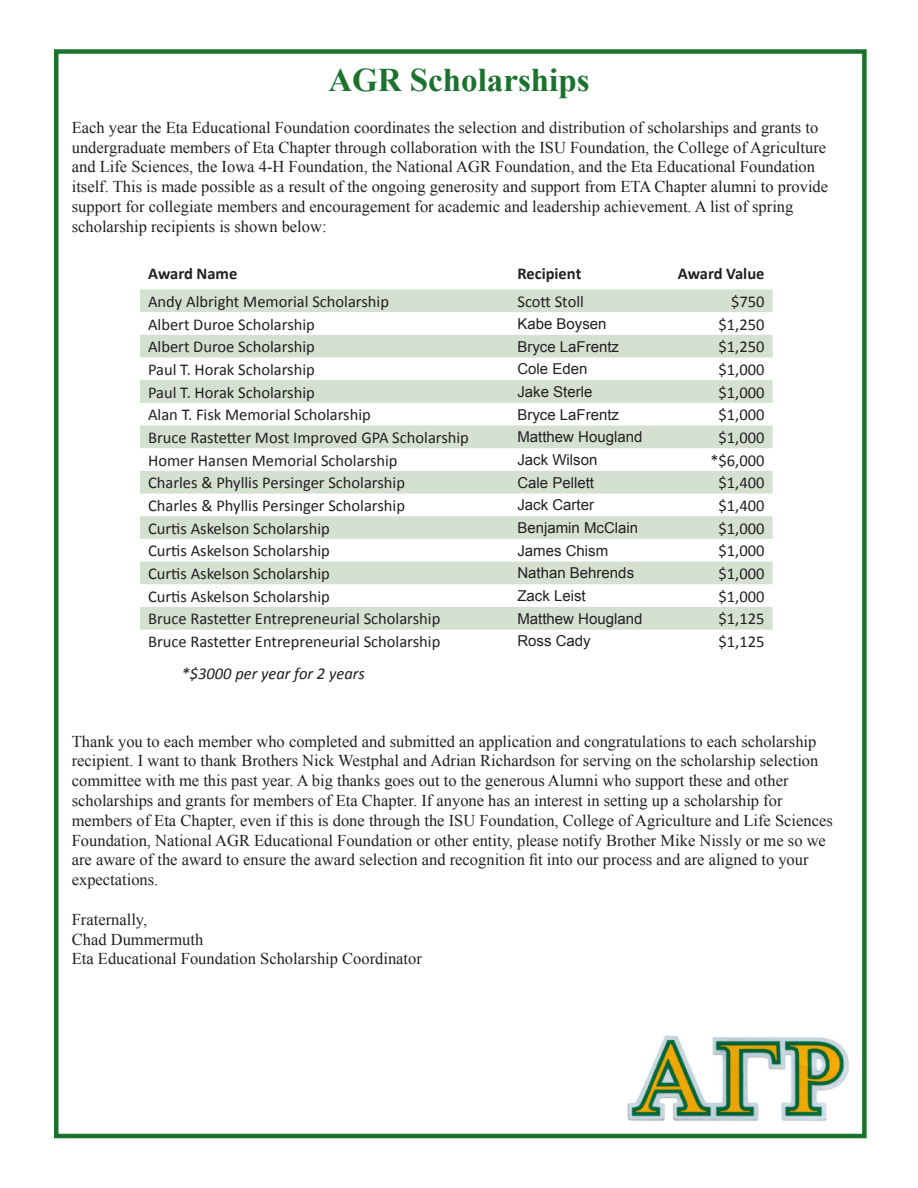
<style>
.page{position:relative;width:918px;height:1188px;background:#fff}
.page>*{position:absolute;margin:0;border:0;box-sizing:border-box;transform-origin:0 0}
.t1{font:700 33px "Times New Roman";color:#1a722d}
.t2{font:16.5px/19.8px "Times New Roman";color:#231f20}
.t3{font:16.5px "Calibri";color:#231f20}
.t4{font:700 16.5px "Calibri";color:#231f20}
.t5{font:italic 16.5px "Calibri";color:#231f20}
.t6{font:15px "Arial";color:#231f20}
</style>
<div class="page">
<img style="left:627px;top:1035px;width:225px;height:104px">
<div style="left:54px;top:49px;width:813px;height:1089px;border:4px solid #1a722d"></div>
<svg style="left:140px;top:289px;width:633px;height:341px;fill:#d4e1d1"></svg>
<p class="t1" style="left:328px;top:58px;width:263px">AGR Scholarships</p>
<p class="t2" style="left:72px;top:117px;width:758px">Each year the Eta Educational Foundation coordinates the selection and distribution of scholarships and grants to undergraduate members of Eta Chapter through collaboration with the ISU Foundation, the College of Agriculture and Life Sciences, the Iowa 4-H Foundation, the National AGR Foundation, and the Eta Educational Foundation itself. This is made possible as a result of the ongoing generosity and support from ETA Chapter alumni to provide support for collegiate members and encouragement for academic and leadership achievement. A list of spring scholarship recipients is shown below:</p>
<p class="t4" style="left:148px;top:263px;width:91px">Award Name</p>
<p class="t4" style="left:517px;top:263px;width:65px">Recipient</p>
<p class="t4" style="left:678px;top:263px;width:88px">Award Value</p>
<p class="t3" style="left:148px;top:291px;width:242px">Andy Albright Memorial Scholarship</p>
<p class="t3" style="left:517px;top:291px;width:68px">Scott Stoll</p>
<p class="t3" style="left:731px;top:291px;width:35px">$750</p>
<p class="t3" style="left:148px;top:314px;width:168px">Albert Duroe Scholarship</p>
<p class="t6" style="left:517px;top:314px;width:91px">Kabe Boysen</p>
<p class="t3" style="left:719px;top:314px;width:47px">$1,250</p>
<p class="t3" style="left:148px;top:336px;width:168px">Albert Duroe Scholarship</p>
<p class="t6" style="left:517px;top:337px;width:103px">Bryce LaFrentz</p>
<p class="t3" style="left:719px;top:336px;width:47px">$1,250</p>
<p class="t3" style="left:148px;top:359px;width:168px">Paul T. Horak Scholarship</p>
<p class="t6" style="left:517px;top:359px;width:72px">Cole Eden</p>
<p class="t3" style="left:719px;top:359px;width:47px">$1,000</p>
<p class="t3" style="left:148px;top:382px;width:168px">Paul T. Horak Scholarship</p>
<p class="t6" style="left:517px;top:382px;width:77px">Jake Sterle</p>
<p class="t3" style="left:719px;top:382px;width:47px">$1,000</p>
<p class="t3" style="left:148px;top:404px;width:224px">Alan T. Fisk Memorial Scholarship</p>
<p class="t6" style="left:517px;top:405px;width:103px">Bryce LaFrentz</p>
<p class="t3" style="left:719px;top:404px;width:47px">$1,000</p>
<p class="t3" style="left:148px;top:427px;width:322px">Bruce Rastetter Most Improved GPA Scholarship</p>
<p class="t6" style="left:517px;top:427px;width:127px">Matthew Hougland</p>
<p class="t3" style="left:719px;top:427px;width:47px">$1,000</p>
<p class="t3" style="left:148px;top:450px;width:251px">Homer Hansen Memorial Scholarship</p>
<p class="t6" style="left:517px;top:450px;width:82px">Jack Wilson</p>
<p class="t3" style="left:710px;top:450px;width:56px">*$6,000</p>
<p class="t3" style="left:148px;top:473px;width:258px">Charles &amp; Phyllis Persinger Scholarship</p>
<p class="t6" style="left:517px;top:473px;width:78px">Cale Pellett</p>
<p class="t3" style="left:719px;top:473px;width:47px">$1,400</p>
<p class="t3" style="left:148px;top:495px;width:258px">Charles &amp; Phyllis Persinger Scholarship</p>
<p class="t6" style="left:517px;top:495px;width:78px">Jack Carter</p>
<p class="t3" style="left:719px;top:495px;width:47px">$1,400</p>
<p class="t3" style="left:148px;top:518px;width:183px">Curtis Askelson Scholarship</p>
<p class="t6" style="left:517px;top:518px;width:122px">Benjamin McClain</p>
<p class="t3" style="left:719px;top:518px;width:47px">$1,000</p>
<p class="t3" style="left:148px;top:541px;width:183px">Curtis Askelson Scholarship</p>
<p class="t6" style="left:517px;top:541px;width:92px">James Chism</p>
<p class="t3" style="left:719px;top:541px;width:47px">$1,000</p>
<p class="t3" style="left:148px;top:563px;width:183px">Curtis Askelson Scholarship</p>
<p class="t6" style="left:517px;top:563px;width:118px">Nathan Behrends</p>
<p class="t3" style="left:719px;top:563px;width:47px">$1,000</p>
<p class="t3" style="left:148px;top:586px;width:183px">Curtis Askelson Scholarship</p>
<p class="t6" style="left:517px;top:586px;width:70px">Zack Leist</p>
<p class="t3" style="left:719px;top:586px;width:47px">$1,000</p>
<p class="t3" style="left:148px;top:609px;width:294px">Bruce Rastetter Entrepreneurial Scholarship</p>
<p class="t6" style="left:517px;top:609px;width:127px">Matthew Hougland</p>
<p class="t3" style="left:719px;top:609px;width:47px">$1,125</p>
<p class="t3" style="left:148px;top:631px;width:294px">Bruce Rastetter Entrepreneurial Scholarship</p>
<p class="t6" style="left:517px;top:631px;width:75px">Ross Cady</p>
<p class="t3" style="left:719px;top:631px;width:47px">$1,125</p>
<p class="t5" style="left:182px;top:663px;width:185px">*$3000 per year for 2 years</p>
<p class="t2" style="left:72px;top:731px;width:762px">Thank you to each member who completed and submitted an application and congratulations to each scholarship recipient. I want to thank Brothers Nick Westphal and Adrian Richardson for serving on the scholarship selection committee with me this past year. A big thanks goes out to the generous Alumni who support these and other scholarships and grants for members of Eta Chapter. If anyone has an interest in setting up a scholarship for members of Eta Chapter, even if this is done through the ISU Foundation, College of Agriculture and Life Sciences Foundation, National AGR Educational Foundation or other entity, please notify Brother Mike Nissly or me so we are aware of the award to ensure the award selection and recognition fit into our process and are aligned to your expectations.</p>
<p class="t2" style="left:72px;top:909px;width:77px">Fraternally,</p>
<p class="t2" style="left:72px;top:929px;width:133px">Chad Dummermuth</p>
<p class="t2" style="left:72px;top:949px;width:352px">Eta Educational Foundation Scholarship Coordinator</p>
</div>
